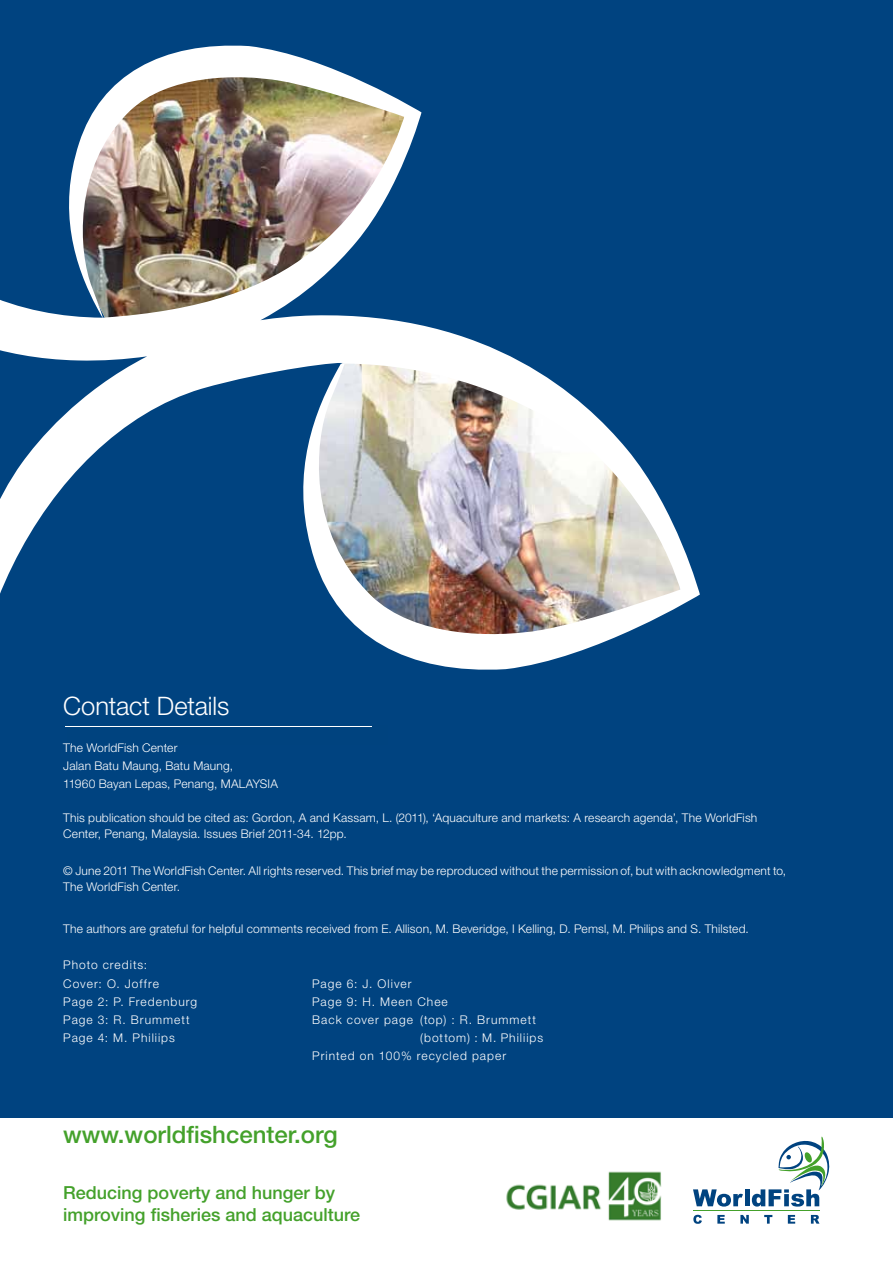
<style>
.page{position:relative;width:893px;height:1263px;background:#fff}
.page>*{position:absolute;margin:0;border:0;box-sizing:border-box;transform-origin:0 0}
.t1{font:300 25.5px "Helvetica Neue";letter-spacing:-.005em;color:#fff}
.t2{font:500 24px "Helvetica Neue";color:#44a12b}
.t3{font:500 18px/21.6px "Helvetica Neue";color:#44a12b}
.t4{font:300 12px/16.5px "Helvetica Neue";letter-spacing:.015em;color:#fff}
.t5{font:300 12px/18.1px "Helvetica Neue";letter-spacing:.08em;color:#fff}
.t6{font:300 12px "Helvetica Neue";letter-spacing:.085em;color:#fff}
.t7{font:300 12px "Helvetica Neue";letter-spacing:.075em;color:#fff}
</style>
<div class="page">
<div style="left:0;top:0;width:893px;height:1117px;background:#004380"></div>
<svg style="left:693px;top:1189px;width:50px;height:17px"></svg>
<hr style="left:745px;top:1189px;width:4px;height:17px;background:#004380">
<svg style="left:693px;top:1215px;width:9px;height:9px"></svg>
<svg style="left:717px;top:1215px;width:8px;height:8px"></svg>
<svg style="left:740px;top:1215px;width:9px;height:8px"></svg>
<svg style="left:764px;top:1215px;width:8px;height:8px"></svg>
<svg style="left:788px;top:1215px;width:7px;height:8px"></svg>
<svg style="left:811px;top:1215px;width:8px;height:8px"></svg>
<hr style="left:693px;top:1210px;width:126px;height:1px;background:#44a12b">
<svg style="left:752px;top:1136px;width:78px;height:70px"></svg>
<img style="left:0;top:45px;width:700px;height:625px">
<img style="left:67px;top:743px;width:99px;height:2px">
<hr style="left:65px;top:726px;width:307px;height:1px;background:#fff">
<hr style="left:65px;top:727px;width:307px;height:1px;background:#fff">
<img style="left:506px;top:1171px;width:156px;height:50px">
<h1 class="t1" style="left:63px;top:690px;width:168px">Contact details</h1>
<p class="t4" style="left:63px;top:738px;width:216px;line-height:18.1px">The WorldFish Center<br>Jalan Batu Maung, Batu Maung,<br>11960 Bayan lepas, Penang, MAlAYSIA</p>
<p class="t4" style="left:63px;top:809px;width:696px">This publication should be cited as: Gordon, A and Kassam, l. (2011), ‘Aquaculture and markets: A research agenda’, The WorldFish<br>Center, Penang, Malaysia. Issues Brief 2011-34. 12pp.</p>
<p class="t4" style="left:63px;top:862px;width:724px">© June 2011 The WorldFish Center. All rights reserved. This brief may be reproduced without the permission of, but with acknowledgment to,<br>The WorldFish Center.</p>
<p class="t4" style="left:63px;top:920px;width:687px">The authors are grateful for helpful comments received from e. Allison, M. Beveridge, I Kelling, d. Pemsl, M. Philips and S. Thilsted.</p>
<p class="t7" style="left:63px;top:957px;width:86px">Photo credits:</p>
<p class="t5" style="left:63px;top:974px;width:135px">Cover: O. Joffre<br>Page 2: P. Fredenburg<br>Page 3: R. Brummett<br>Page 4: M. Philiips</p>
<p class="t6" style="left:312px;top:976px;width:101px">Page 6: J. Oliver</p>
<p class="t6" style="left:312px;top:994px;width:137px">Page 9: H. Meen Chee</p>
<p class="t6" style="left:312px;top:1012px;width:225px">Back cover page (top) : R. Brummett</p>
<p class="t5" style="left:420px;top:1028px;width:124px">(bottom) : M. Philiips</p>
<p class="t5" style="left:312px;top:1047px;width:195px">Printed on 100% recycled paper</p>
<h2 class="t2" style="left:63px;top:1120px;width:276px">www.worldfishcenter.org</h2>
<h3 class="t3" style="left:63px;top:1182px;width:298px">Reducing poverty and hunger by improving fisheries and aquaculture</h3>
</div>
